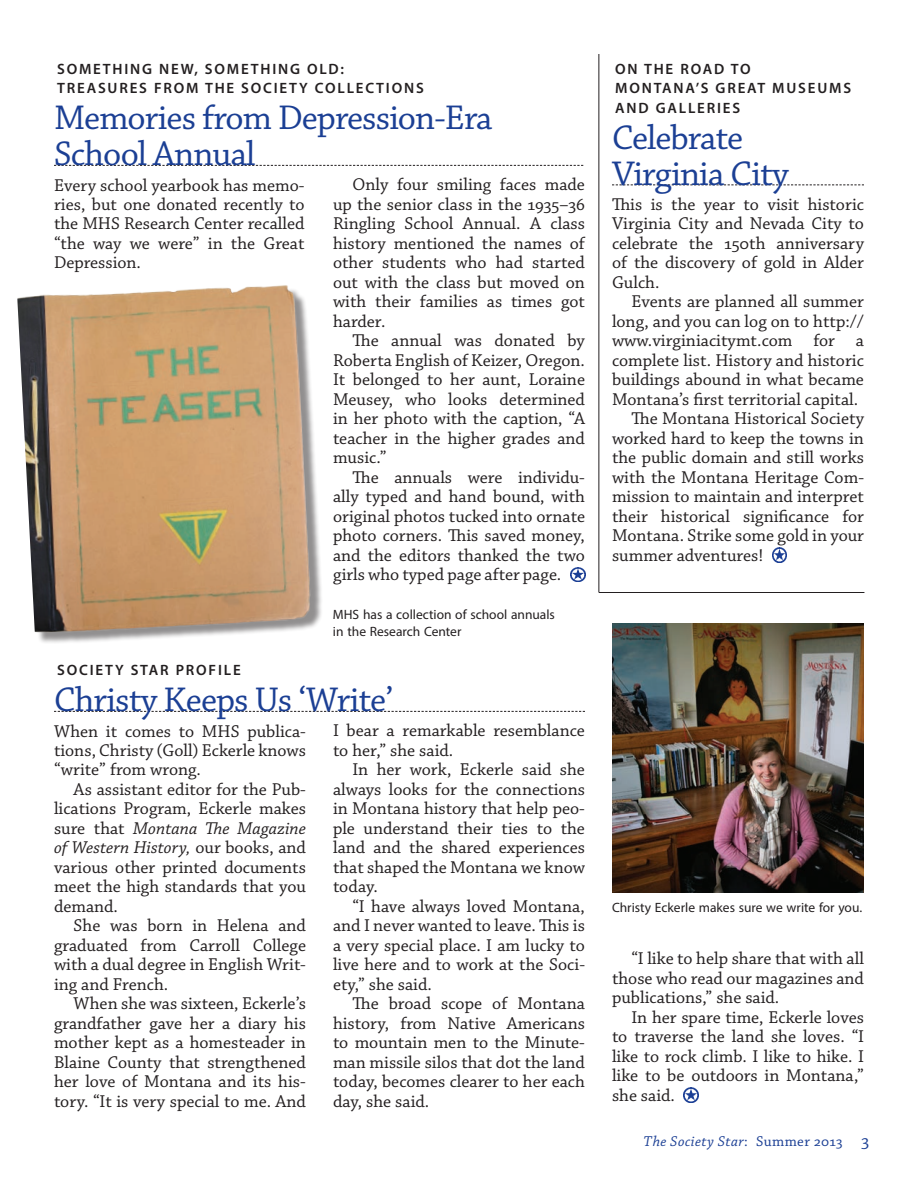
<style>
.page{position:relative;width:918px;height:1188px;background:#fff}
.page>*{position:absolute;margin:0;border:0;box-sizing:border-box;transform-origin:0 0}
.t1{font:36px/36px "Chaparral Pro";letter-spacing:-.025em;color:#1b3f94}
.t2{font:18px/19.5px "Chaparral Pro";color:#231f20;text-align:justify}
.t3{font:600 15px/19.5px "Myriad Pro";letter-spacing:.12em;color:#231f20}
.t4{font:italic 15px "Chaparral Pro";letter-spacing:.03em;color:#1b3f94}
.t5{font:13.5px/16.5px "Myriad Pro";color:#231f20}
.s1{font-style:italic}
.s2{font-style:normal}
.s3{font-style:normal;font-size:18px}
</style>
<div class="page">
<svg style="left:54px;top:165px;width:530px;height:1px"></svg>
<img style="left:570px;top:567px;width:15px;height:15px">
<svg style="left:612px;top:184px;width:252px;height:1px"></svg>
<img style="left:772px;top:548px;width:15px;height:14px">
<svg style="left:54px;top:711px;width:531px;height:1px"></svg>
<img style="left:684px;top:1088px;width:15px;height:14px">
<hr style="left:598px;top:54px;width:1px;height:538px;background:#231f20">
<hr style="left:599px;top:592px;width:265px;height:1px;background:#231f20">
<img style="left:612px;top:624px;width:252px;height:268px">
<img style="left:17px;top:285px;width:303px;height:358px">
<p class="t3" style="left:57px;top:58px;width:367px">SOMETHING NEW, SOMETHING OLD:<br>TREASURES FROM THE SOCIETY COLLECTIONS</p>
<h1 class="t1" style="left:54px;top:101px;width:440px">Memories from Depression-Era<br>School Annual</h1>
<p class="t2" style="left:54px;top:176px;width:252px">Every school yearbook has memo&shy;ries, but one donated recently to the MHS Research Center recalled “the way we were” in the Great Depression.</p>
<p class="t2" style="left:333px;top:176px;width:254px;text-indent:19px">Only four smiling faces made up the senior class in the 1935–36<br>Ringling School Annual. A class history mentioned the names of other students who had started out with the class but moved on with their families as times got harder.</p>
<p class="t2" style="left:333px;top:332px;width:254px;text-indent:19px">The annual was donated by Roberta English of Keizer, Oregon.<br>It belonged to her aunt, Loraine Meusey, who looks determined in her photo with the caption, “A teacher in the higher grades and music.”</p>
<p class="t2" style="left:333px;top:468px;width:254px;text-indent:19px">The annuals were individu&shy;ally typed and hand bound, with original photos tucked into ornate photo corners. This saved money, and the editors thanked the two girls who typed page after page.</p>
<p class="t5" style="left:333px;top:607px;width:223px">MHS has a collection of school annuals in the Research Center</p>
<p class="t3" style="left:57px;top:660px;width:185px">SOCIETY STAR PROFILE</p>
<h1 class="t1" style="left:54px;top:683px;width:341px">Christy Keeps Us ‘Write’</h1>
<p class="t2" style="left:54px;top:722px;width:253px">When it comes to MHS publica&shy;tions, Christy (Goll) Eckerle knows “write” from wrong.</p>
<p class="t2" style="left:54px;top:780px;width:254px;text-indent:19px">As assistant editor for the Pub&shy;lications Program, Eckerle makes sure that <span class="s1">Montana The Magazine of Western History,</span> our books, and various other printed documents meet the high standards that you demand.</p>
<p class="t2" style="left:54px;top:917px;width:254px;text-indent:19px">She was born in Helena and graduated from Carroll College with a dual degree in English Writ&shy;ing and French.</p>
<p class="t2" style="left:54px;top:995px;width:254px;text-indent:19px">When she was sixteen, Eckerle’s grandfather gave her a diary his mother kept as a homesteader in Blaine County that strengthened her love of Montana and its his&shy;tory. “It is very special to me. And</p>
<p class="t2" style="left:333px;top:722px;width:253px">I bear a remarkable resemblance to her,” she said.</p>
<p class="t2" style="left:333px;top:761px;width:254px;text-indent:19px">In her work, Eckerle said she always looks for the connections in Montana history that help peo&shy;ple understand their ties to the land and the shared experiences that shaped the Montana we know today.</p>
<p class="t2" style="left:333px;top:897px;width:254px;text-indent:19px">“I have always loved Montana, and I never wanted to leave. This is a very special place. I am lucky to live here and to work at the Soci&shy;ety,” she said.</p>
<p class="t2" style="left:333px;top:995px;width:254px;text-indent:19px">The broad scope of Montana history, from Native Americans to mountain men to the Minute&shy;man missile silos that dot the land today, becomes clearer to her each day, she said.</p>
<p class="t3" style="left:615px;top:58px;width:236px">ON THE ROAD TO<br>MONTANA’S GREAT MUSEUMS<br>AND GALLERIES</p>
<h1 class="t1" style="left:612px;top:121px;width:178px">Celebrate<br>Virginia City</h1>
<p class="t2" style="left:612px;top:195px;width:254px">This is the year to visit historic Virginia City and Nevada City to celebrate the 150th anniversary of the discovery of gold in Alder Gulch.</p>
<p class="t2" style="left:631px;top:293px;width:234px">Events are planned all summer</p>
<p class="t2" style="left:612px;top:312px;width:253px">long, and you can log on to http://</p>
<p class="t2" style="left:612px;top:332px;width:253px">www.virginiacitymt.com for a</p>
<p class="t2" style="left:612px;top:351px;width:254px">complete list. History and historic</p>
<p class="t2" style="left:612px;top:371px;width:253px">buildings abound in what became</p>
<p class="t2" style="left:612px;top:390px;width:248px">Montana’s first territorial capital.</p>
<p class="t2" style="left:631px;top:410px;width:234px">The Montana Historical Society</p>
<p class="t2" style="left:612px;top:429px;width:254px">worked hard to keep the towns in</p>
<p class="t2" style="left:612px;top:449px;width:254px">the public domain and still works</p>
<p class="t2" style="left:612px;top:468px;width:254px">with the Montana Heritage Com-</p>
<p class="t2" style="left:612px;top:488px;width:253px">mission to maintain and interpret</p>
<p class="t2" style="left:612px;top:507px;width:253px">their historical significance for</p>
<p class="t2" style="left:612px;top:527px;width:254px">Montana. Strike some gold in your</p>
<p class="t2" style="left:612px;top:546px;width:153px">summer adventures!</p>
<p class="t5" style="left:612px;top:899px;width:252px">Christy Eckerle makes sure we write for you.</p>
<p class="t2" style="left:612px;top:949px;width:254px;text-indent:19px">“I like to help share that with all those who read our magazines and publications,” she said.</p>
<p class="t2" style="left:612px;top:1008px;width:254px;text-indent:19px">In her spare time, Eckerle loves to traverse the land she loves. “I like to rock climb. I like to hike. I like to be outdoors in Montana,” she said.</p>
<p class="t4" style="left:644px;top:1133px;width:227px">The Society Star<span class="s2">: Summer 2013</span> <span class="s3">3</span></p>
</div>
